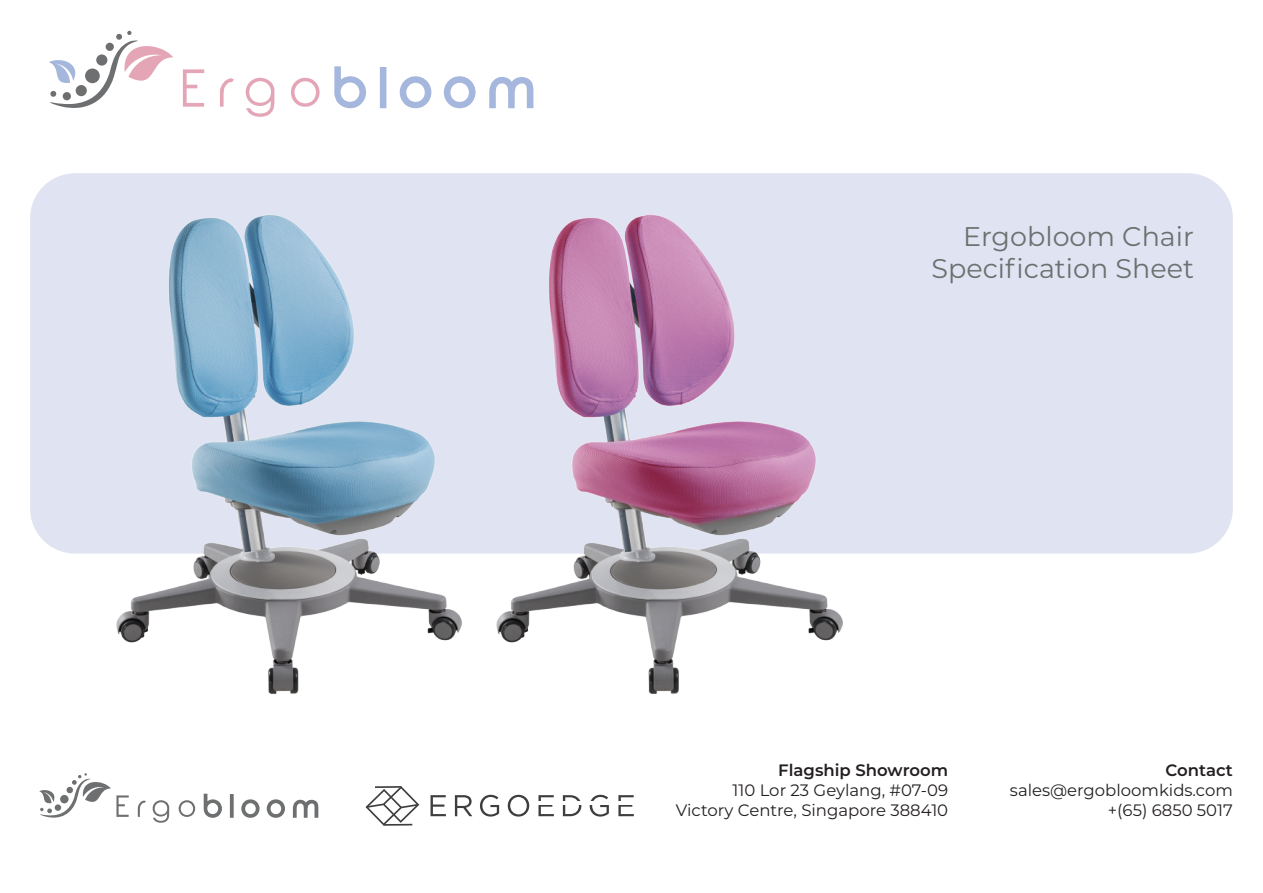
<style>
.page{position:relative;width:1263px;height:893px;background:#fff}
.page>*{position:absolute;margin:0;border:0;box-sizing:border-box;transform-origin:0 0}
.t1{font:27px/32.4px "Montserrat";color:#6d6f70;text-align:right}
.t2{font:16.5px/19.8px "Montserrat";color:#231f20;text-align:right}
.t3{font:600 16.5px "Montserrat";color:#231f20}
</style>
<div class="page">
<div style="left:30px;top:173px;width:1203px;height:381px;background:#e0e4f2;border-radius:45px"></div>
<svg style="left:430px;top:795px;width:16px;height:21px"></svg>
<svg style="left:455px;top:795px;width:17px;height:21px"></svg>
<svg style="left:480px;top:795px;width:19px;height:22px"></svg>
<svg style="left:508px;top:795px;width:21px;height:22px"></svg>
<svg style="left:538px;top:795px;width:16px;height:21px"></svg>
<svg style="left:563px;top:795px;width:18px;height:21px"></svg>
<svg style="left:590px;top:795px;width:19px;height:22px"></svg>
<svg style="left:618px;top:795px;width:16px;height:21px"></svg>
<svg style="left:365px;top:786px;width:54px;height:40px"></svg>
<svg style="left:39px;top:773px;width:90px;height:45px"></svg>
<svg style="left:138px;top:801px;width:8px;height:16px"></svg>
<svg style="left:153px;top:800px;width:16px;height:23px"></svg>
<svg style="left:179px;top:800px;width:16px;height:17px"></svg>
<svg style="left:204px;top:794px;width:18px;height:24px"></svg>
<svg style="left:230px;top:794px;width:4px;height:24px"></svg>
<svg style="left:241px;top:799px;width:19px;height:19px"></svg>
<svg style="left:267px;top:799px;width:18px;height:19px"></svg>
<svg style="left:293px;top:800px;width:25px;height:18px"></svg>
<svg style="left:49px;top:31px;width:124px;height:77px"></svg>
<div style="left:63px;top:92px;width:8px;height:8px;background:#6d6f70;border-radius:50%"></div>
<div style="left:106px;top:43px;width:8px;height:8px;background:#6d6f70;border-radius:50%"></div>
<div style="left:76px;top:85px;width:11px;height:11px;background:#6d6f70;border-radius:50%"></div>
<div style="left:96px;top:54px;width:11px;height:12px;background:#6d6f70;border-radius:50%"></div>
<div style="left:85px;top:69px;width:15px;height:14px;background:#6d6f70;border-radius:50%"></div>
<svg style="left:183px;top:69px;width:21px;height:38px"></svg>
<svg style="left:220px;top:78px;width:14px;height:29px"></svg>
<svg style="left:246px;top:78px;width:28px;height:39px"></svg>
<svg style="left:291px;top:78px;width:29px;height:29px"></svg>
<svg style="left:334px;top:66px;width:32px;height:42px"></svg>
<svg style="left:380px;top:67px;width:6px;height:41px"></svg>
<svg style="left:400px;top:76px;width:31px;height:32px"></svg>
<svg style="left:444px;top:76px;width:31px;height:32px"></svg>
<svg style="left:489px;top:77px;width:44px;height:31px"></svg>
<img style="left:496px;top:215px;width:380px;height:479px">
<img style="left:95px;top:215px;width:401px;height:479px">
<h1 class="t1" style="left:931px;top:219px;width:264px">Ergobloom Chair<br>Specification Sheet</h1>
<p class="t3" style="left:778px;top:759px;width:172px">Flagship Showroom</p>
<p class="t2" style="left:676px;top:780px;width:274px">110 Lor 23 Geylang, #07-09<br>Victory Centre, Singapore 388410</p>
<p class="t3" style="left:1165px;top:759px;width:69px">Contact</p>
<p class="t2" style="left:1010px;top:780px;width:224px">sales@ergobloomkids.com +(65) 6850 5017</p>
</div>
